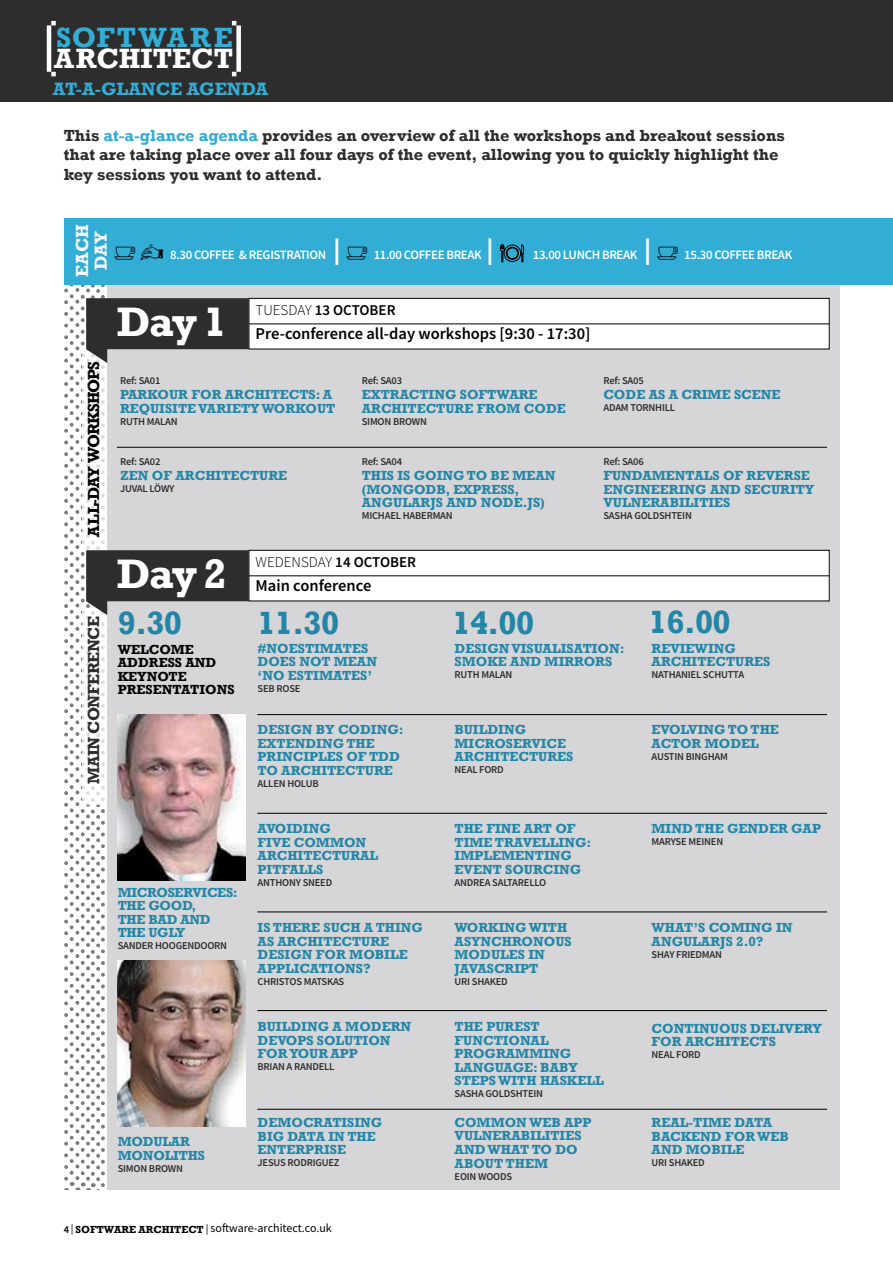
<style>
.page{position:relative;width:893px;height:1263px;background:#fff}
.page>*{position:absolute;margin:0;border:0;box-sizing:border-box;transform-origin:0 0}
.t1{font:700 42.3px "Rockwell";color:#fff}
.t2{font:700 33px "Rockwell";letter-spacing:-.02em;color:#2386a6}
.t3{font:700 28.95px "Sentinel";color:#fff}
.t4{font:700 28.65px "Rockwell";color:#fff}
.t5{font:700 28.65px "Rockwell";letter-spacing:.07em;color:#32add5}
.t6{font:700 18.3px "Rockwell";color:#32add5}
.t7{font:700 18px/18.8px "Rockwell";color:#f6f7f7;text-align:center}
.t8{font:700 16.5px/19.5px "Rockwell";letter-spacing:-.01em;color:#2d2d2d}
.t9{font:600 16.5px "Source Sans Pro";color:#000}
.t10{font:700 16.5px "Rockwell";letter-spacing:-.05em;color:#000}
.t11{font:700 16.5px "Rockwell";letter-spacing:-.03em;color:#2d2d2d}
.t12{font:300 15px "Source Sans Pro";color:#000}
.t13{font:600 15px "Source Sans Pro";color:#000}
.t14{font:700 13.5px/13.5px "Rockwell";color:#2386a6}
.t15{font:700 13.5px/13.5px "Rockwell";letter-spacing:-.02em;color:#2386a6}
.t16{font:700 13.5px/13.5px "Rockwell";color:#000}
.t17{font:600 12.9px "Source Sans Pro";letter-spacing:-.03em;color:#fff}
.t18{font:12px "Source Sans Pro";color:#000}
.t19{font:600 10.5px "Source Sans Pro";letter-spacing:-.02em;color:#2d2d2d}
.s1{color:#32add5}
.s2{font-weight:300}
.s3{font-weight:600}
.s4{font-weight:600;font-size:10.5px}
.s5{font-family:"Myriad Pro";font-stretch:condensed;font-size:10.5px}
.s6{font-family:"Rockwell";font-weight:700;font-size:10.5px}
</style>
<div class="page">
<div style="left:107px;top:285px;width:733px;height:906px;background:#d6d5d8"></div>
<div style="left:0;top:0;width:893px;height:102px;background:#2d2d2d"></div>
<div style="left:236px;top:25px;width:5px;height:47px;background:#fff"></div>
<svg style="left:232px;top:72px;width:4px;height:4px"></svg>
<svg style="left:232px;top:21px;width:4px;height:4px"></svg>
<hr style="left:47px;top:25px;width:4px;height:47px;background:#fff">
<svg style="left:51px;top:72px;width:5px;height:4px"></svg>
<svg style="left:51px;top:21px;width:5px;height:4px"></svg>
<hr style="left:117px;top:447px;width:710px;height:1px;background:#000">
<hr style="left:257px;top:714px;width:570px;height:1px;background:#000">
<hr style="left:257px;top:813px;width:570px;height:1px;background:#000">
<hr style="left:257px;top:912px;width:570px;height:1px;background:#000">
<hr style="left:257px;top:1010px;width:570px;height:1px;background:#000">
<hr style="left:257px;top:1109px;width:570px;height:1px;background:#000">
<div style="left:65px;top:219px;width:828px;height:66px;background:#32add5"></div>
<svg style="left:500px;top:244px;width:24px;height:18px"></svg>
<div style="left:249px;top:550px;width:580px;height:51px;background:#fff"></div>
<div style="left:249px;top:550px;width:580px;height:51px;border:1px solid #000"></div>
<hr style="left:249px;top:575px;width:580px;height:1px;background:#000">
<div style="left:249px;top:298px;width:580px;height:51px;background:#fff"></div>
<div style="left:249px;top:298px;width:580px;height:51px;border:1px solid #000"></div>
<hr style="left:249px;top:324px;width:580px;height:1px;background:#000">
<svg style="left:64px;top:244px;width:185px;height:947px"></svg>
<h3 class="t5" style="left:56px;top:20px;width:178px">SOFTWARE</h3>
<h3 class="t4" style="left:54px;top:41px;width:181px">ARCHITECT</h3>
<h3 class="t6" style="left:53px;top:78px;width:217px">AT-A-GLANCE AGENDA</h3>
<p class="t8" style="left:64px;top:126px;width:722px">THIS <span class="s1">AT-A-GLANCE AGENDA</span> PROVIDES AN OVERVIEW OF ALL THE WORKSHOPS AND BREAKOUT SESSIONS<br>THAT ARE TAKING PLACE OVER ALL FOUR DAYS OF THE EVENT, ALLOWING YOU TO QUICKLY HIGHLIGHT THE<br>KEY SESSIONS YOU WANT TO ATTEND.</p>
<h3 class="t7" style="left:73px;top:276px;width:52px;rotate:-90deg">EACH<br>DAY</h3>
<p class="t17" style="left:170px;top:246px;width:31px">8.30 COFF</p>
<p class="t17" style="left:221px;top:246px;width:92px">EE &amp; REGISTRATION</p>
<h3 class="t3" style="left:333px;top:226px;width:10px">|</h3>
<h3 class="t3" style="left:486px;top:226px;width:10px">|</h3>
<p class="t17" style="left:374px;top:246px;width:38px">11.00 COFF</p>
<p class="t17" style="left:431px;top:246px;width:45px">EE BREAK</p>
<p class="t17" style="left:533px;top:246px;width:99px">13.00 LUNCH BREAK</p>
<h3 class="t3" style="left:643px;top:226px;width:10px">|</h3>
<p class="t17" style="left:684px;top:246px;width:38px">15.30 COFF</p>
<p class="t17" style="left:742px;top:246px;width:45px">EE BREAK</p>
<p class="t10" style="left:83px;top:537px;width:177px;rotate:-90deg">ALL-DAY WORKSHOPS</p>
<p class="t11" style="left:83px;top:784px;width:169px;rotate:-90deg">MAIN CONFERENCE</p>
<h1 class="t1" style="left:117px;top:296px;width:111px">DAY 1</h1>
<p class="t12" style="left:256px;top:301px;width:10px">TUESDA</p>
<p class="t13" style="left:305px;top:300px;width:92px"><span class="s2">Y</span> 13 OCTOBER</p>
<p class="t9" style="left:256px;top:323px;width:336px">PRE-CONFERENCE ALL-DAY WORKSHOPS [9:30 - 17:30]</p>
<p class="t19" style="left:120px;top:374px;width:42px">REF: SA01</p>
<p class="t14" style="left:120px;top:388px;width:217px">PARKOUR FOR ARCHITECTS: A<br>REQUISITE VARIETY WORKOUT</p>
<p class="t19" style="left:120px;top:414px;width:52px">RUTH MALAN</p>
<p class="t19" style="left:120px;top:455px;width:42px">REF: SA02</p>
<p class="t14" style="left:120px;top:469px;width:169px">ZEN OF ARCHITECTURE</p>
<p class="t19" style="left:120px;top:482px;width:56px">JUVAL LÖWY</p>
<p class="t19" style="left:362px;top:374px;width:42px">REF: SA03</p>
<p class="t14" style="left:362px;top:388px;width:206px">EXTRACTING SOFTWARE<br>ARCHITECTURE FROM CODE</p>
<p class="t19" style="left:362px;top:414px;width:7px">SIMON</p>
<p class="t19" style="left:393px;top:414px;width:20px">BROWN</p>
<p class="t19" style="left:362px;top:455px;width:42px">REF: SA04</p>
<p class="t14" style="left:362px;top:469px;width:185px">THIS IS GOING TO BE MEAN (MONGODB, EXPRESS,<br>ANGULARJS AND NODE.JS)</p>
<p class="t19" style="left:362px;top:509px;width:79px">MICHAEL HABERMAN</p>
<p class="t19" style="left:603px;top:374px;width:42px">REF: SA05</p>
<p class="t14" style="left:603px;top:388px;width:179px">CODE AS A CRIME SCENE</p>
<p class="t19" style="left:603px;top:401px;width:13px">ADAM</p>
<p class="t19" style="left:630px;top:401px;width:46px">TORNHILL</p>
<p class="t19" style="left:603px;top:455px;width:42px">REF: SA06</p>
<p class="t14" style="left:603px;top:469px;width:212px">FUNDAMENTALS OF REVERSE<br>ENGINEERING AND SECURITY<br>VULNERABILITIES</p>
<p class="t19" style="left:603px;top:509px;width:84px">SASHA GOLDSHTEIN</p>
<h1 class="t1" style="left:117px;top:548px;width:111px">DAY 2</h1>
<p class="t12" style="left:256px;top:553px;width:162px">WEDENSDAY <span class="s3">14 OCTOBER</span></p>
<p class="t9" style="left:256px;top:575px;width:117px">MAIN CONFERENCE</p>
<h2 class="t2" style="left:118px;top:603px;width:66px">9.30</h2>
<h2 class="t2" style="left:257px;top:603px;width:83px">11.30</h2>
<h2 class="t2" style="left:452px;top:602px;width:83px">14.00</h2>
<h2 class="t2" style="left:649px;top:602px;width:83px">16.00</h2>
<p class="t16" style="left:118px;top:642px;width:118px">WELCOME<br>ADDRESS AND<br>KEYNOTE<br>PRESENTATIONS</p>
<p class="t15" style="left:118px;top:885px;width:122px">MICROSERVICES:<br>THE GOOD,<br>THE BAD AND<br>THE UGLY</p>
<p class="t19" style="left:118px;top:939px;width:7px">SAND</p>
<p class="t19" style="left:142px;top:939px;width:21px">ER HOO</p>
<p class="t19" style="left:176px;top:939px;width:20px">GENDOO</p>
<p class="t19" style="left:214px;top:939px;width:13px">RN</p>
<p class="t14" style="left:118px;top:1135px;width:89px">MODULAR<br>MONOLITHS</p>
<p class="t19" style="left:118px;top:1161px;width:7px">SIMON</p>
<p class="t19" style="left:149px;top:1161px;width:20px">BROWN</p>
<p class="t14" style="left:258px;top:642px;width:121px">#NOESTIMATES<br>DOES NOT MEAN ‘NO ESTIMATES’</p>
<p class="t19" style="left:258px;top:682px;width:44px">SEB ROSE</p>
<p class="t14" style="left:258px;top:723px;width:147px">DESIGN BY CODING:<br>EXTENDING THE<br>PRINCIPLES OF TDD<br>TO ARCHITECTURE</p>
<p class="t19" style="left:258px;top:776px;width:63px">ALLEN HOLUB</p>
<p class="t14" style="left:258px;top:822px;width:122px">AVOIDING<br>FIVE COMMON<br>ARCHITECTURAL<br>PITFALLS</p>
<p class="t19" style="left:258px;top:875px;width:75px">ANTHONY SN EED</p>
<p class="t14" style="left:258px;top:921px;width:167px">IS THERE SUCH A THING<br>AS ARCHITECTURE<br>DESIGN FOR MOBILE<br>APPLICATIONS?</p>
<p class="t19" style="left:258px;top:974px;width:88px">CHRI STOS MATSKAS</p>
<p class="t14" style="left:258px;top:1020px;width:155px">BUILDING A MODERN<br>DEVOPS SOLUTION<br>FOR YOUR APP</p>
<p class="t19" style="left:258px;top:1060px;width:44px">BRIAN A RAND</p>
<p class="t19" style="left:319px;top:1060px;width:17px">ELL</p>
<p class="t14" style="left:258px;top:1116px;width:126px">DEMOCRATISING<br>BIG DATA IN THE<br>ENTERPRISE</p>
<p class="t19" style="left:258px;top:1156px;width:37px">JESUS ROD</p>
<p class="t19" style="left:307px;top:1156px;width:34px">RIGUEZ</p>
<p class="t14" style="left:455px;top:642px;width:172px">DESIGN VISUALISATION:<br>SMOKE AND MIRRORS</p>
<p class="t19" style="left:455px;top:668px;width:52px">RUTH MALAN</p>
<p class="t14" style="left:455px;top:723px;width:120px">BUILDING<br>MICROSERVICE<br>ARCHITECTURES</p>
<p class="t19" style="left:455px;top:763px;width:49px">NEAL FORD</p>
<p class="t14" style="left:455px;top:822px;width:138px">THE FINE ART OF<br>TIME TRAVELLING:<br>IMPLEMENTING<br>EVENT SOURCING</p>
<p class="t19" style="left:455px;top:875px;width:92px">AND REA SALTARELLO</p>
<p class="t14" style="left:455px;top:921px;width:119px">WORKING WITH<br>ASYNCHRONOUS<br>MODULES IN<br>JAVASCRIPT</p>
<p class="t19" style="left:455px;top:974px;width:53px">URI SHAKED</p>
<p class="t14" style="left:455px;top:1020px;width:151px">THE PUREST<br>FUNCTIONAL<br>PROGRAMMING<br>LANGUAGE: BABY<br>STEPS WITH HASKELL</p>
<p class="t19" style="left:455px;top:1087px;width:84px">SASHA GOLDSHTEIN</p>
<p class="t14" style="left:455px;top:1116px;width:139px">COMMON WEB APP<br>VULNERABILITIES<br>AND WHAT TO DO<br>ABOUT THEM</p>
<p class="t19" style="left:455px;top:1169px;width:7px">EOIN</p>
<p class="t19" style="left:478px;top:1169px;width:16px">WOOD</p>
<p class="t19" style="left:506px;top:1169px;width:7px">S</p>
<p class="t14" style="left:652px;top:642px;width:120px">REVIEWING<br>ARCHITECTURES</p>
<p class="t19" style="left:652px;top:668px;width:94px">NATHANI EL SCHUTTA</p>
<p class="t14" style="left:652px;top:723px;width:129px">EVOLVING TO THE<br>ACTOR MODEL</p>
<p class="t19" style="left:652px;top:749px;width:71px">AUSTIN BINGHAM</p>
<p class="t14" style="left:652px;top:822px;width:171px">MIND THE GENDER GAP</p>
<p class="t19" style="left:652px;top:835px;width:71px">MARYSE MEIN EN</p>
<p class="t14" style="left:652px;top:921px;width:142px">WHAT’S COMING IN<br>ANGULARJS 2.0?</p>
<p class="t19" style="left:652px;top:947px;width:52px">SHAY FRI EDMAN</p>
<p class="t14" style="left:652px;top:1021px;width:172px">CONTINUOUS DELIVERY<br>FOR ARCHITECTS</p>
<p class="t19" style="left:652px;top:1048px;width:49px">NEAL FORD</p>
<p class="t14" style="left:652px;top:1116px;width:138px">REAL-TIME DATA<br>BACKEND FOR WEB<br>AND MOBILE</p>
<p class="t19" style="left:652px;top:1156px;width:53px">URI SHAKED</p>
<p class="t18" style="left:64px;top:1221px;width:270px"><span class="s4">4</span> <span class="s5">|</span> <span class="s6">SOFTWARE ARCHITECT</span> <span class="s5">|</span> software-architect.co.uk</p>
</div>
